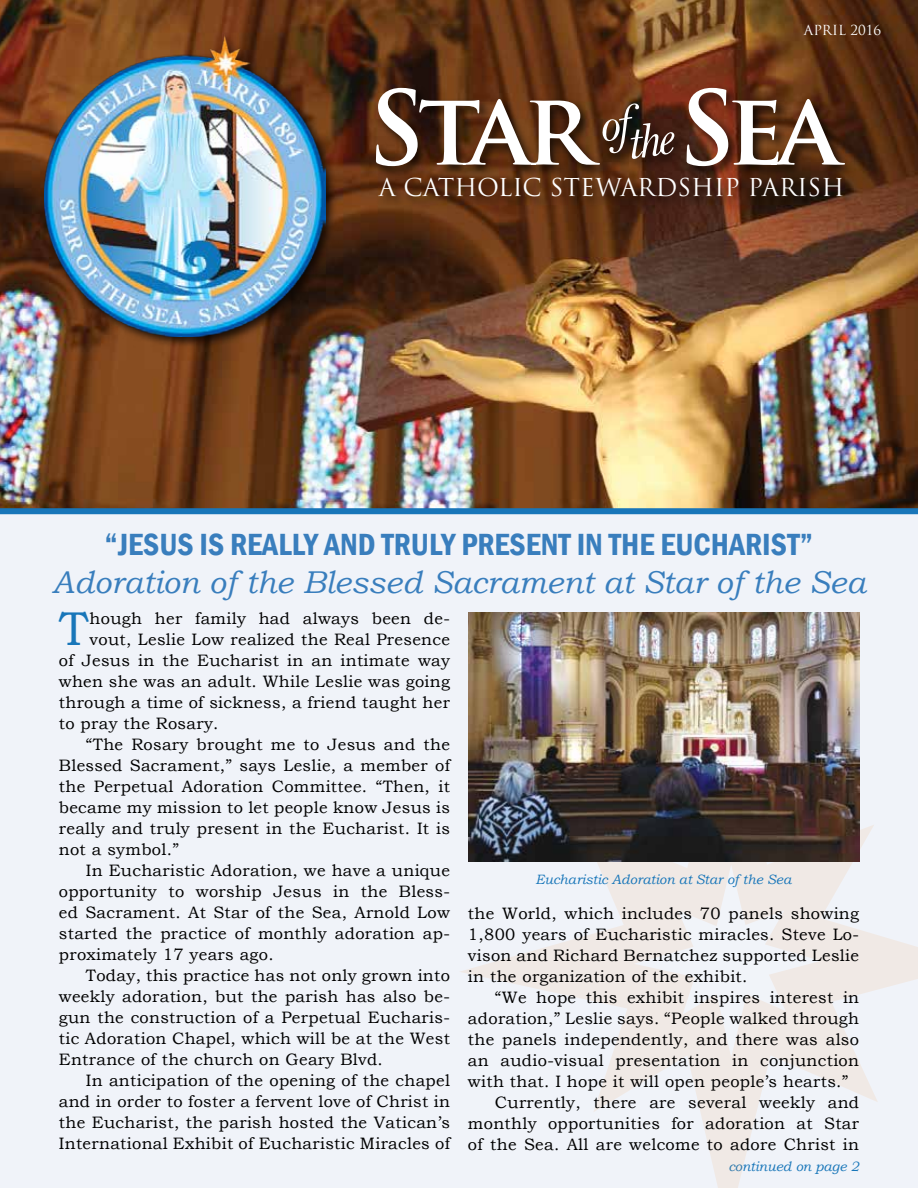
<style>
.page{position:relative;width:918px;height:1188px;background:#f0f3f9}
.page>*{position:absolute;margin:0;border:0;box-sizing:border-box;transform-origin:0 0}
.t1{font:47.4px "Bookman Old Style";color:#1876b9}
.t2{font:600 condensed 31.5px "Franklin Gothic";color:#397ebd}
.t3{font:italic 31.5px "Bookman Old Style";color:#397ebd}
.t4{font:24px "Trajan Pro";color:#fff}
.t5{font:16.5px/21px "Bookman Old Style";letter-spacing:.02em;color:#000;text-align:justify}
.t6{font:italic 13.5px "Bookman Old Style";color:#1876b9}
.t7{font:13.5px "Trajan Pro";color:#fff}
</style>
<div class="page">
<img style="left:0;top:0;width:918px;height:508px">
<div style="left:0;top:508px;width:918px;height:6px;background:#1876b9"></div>
<div style="left:41px;top:33px;width:298px;height:317px;background:#000;opacity:.75"></div>
<img style="left:45px;top:35px;width:281px;height:302px">
<div style="left:372px;top:84px;width:485px;height:95px;background:#000;opacity:.75"></div>
<svg style="left:376px;top:88px;width:469px;height:78px"></svg>
<div style="left:376px;top:175px;width:478px;height:34px;background:#000;opacity:.75"></div>
<svg style="left:460px;top:698px;width:458px;height:490px"></svg>
<svg style="left:634px;top:865px;width:187px;height:192px"></svg>
<img style="left:468px;top:612px;width:391px;height:250px">
<p class="t7" style="left:804px;top:22px;width:79px">APRIL 2016</p>
<h3 class="t4" style="left:379px;top:172px;width:467px">A CATHOLIC STEWARDSHIP PARISH</h3>
<h2 class="t2" style="left:105px;top:524px;width:710px">“JESUS IS REALLY AND TRULY PRESENT IN THE EUCHARIST”</h2>
<h2 class="t3" style="left:52px;top:561px;width:815px">Adoration of the Blessed Sacrament at Star of the Sea</h2>
<h1 class="t1" style="left:59px;top:598px;width:31px">T</h1>
<p class="t5" style="left:90px;top:608px;width:362px">hough her family had always been de-</p>
<p class="t5" style="left:90px;top:629px;width:362px">vout, Leslie Low realized the Real Presence</p>
<p class="t5" style="left:59px;top:650px;width:393px">of Jesus in the Eucharist in an intimate way</p>
<p class="t5" style="left:59px;top:671px;width:393px">when she was an adult. While Leslie was going</p>
<p class="t5" style="left:59px;top:692px;width:393px">through a time of sickness, a friend taught her</p>
<p class="t5" style="left:59px;top:713px;width:161px">to pray the Rosary.</p>
<p class="t5" style="left:86px;top:734px;width:366px">“The Rosary brought me to Jesus and the</p>
<p class="t5" style="left:59px;top:755px;width:393px">Blessed Sacrament,” says Leslie, a member of</p>
<p class="t5" style="left:59px;top:776px;width:393px">the Perpetual Adoration Committee. “Then, it</p>
<p class="t5" style="left:59px;top:797px;width:393px">became my mission to let people know Jesus is</p>
<p class="t5" style="left:59px;top:818px;width:393px">really and truly present in the Eucharist. It is</p>
<p class="t5" style="left:59px;top:839px;width:122px">not a symbol.”</p>
<p class="t5" style="left:86px;top:860px;width:366px">In Eucharistic Adoration, we have a unique</p>
<p class="t5" style="left:59px;top:881px;width:393px">opportunity to worship Jesus in the Bless-</p>
<p class="t5" style="left:59px;top:902px;width:393px">ed Sacrament. At Star of the Sea, Arnold Low</p>
<p class="t5" style="left:59px;top:923px;width:393px">started the practice of monthly adoration ap-</p>
<p class="t5" style="left:59px;top:944px;width:216px">proximately 17 years ago.</p>
<p class="t5" style="left:86px;top:965px;width:366px">Today, this practice has not only grown into</p>
<p class="t5" style="left:59px;top:986px;width:393px">weekly adoration, but the parish has also be-</p>
<p class="t5" style="left:59px;top:1007px;width:393px">gun the construction of a Perpetual Eucharis-</p>
<p class="t5" style="left:59px;top:1028px;width:393px">tic Adoration Chapel, which will be at the West</p>
<p class="t5" style="left:59px;top:1049px;width:326px">Entrance of the church on Geary Blvd.</p>
<p class="t5" style="left:86px;top:1070px;width:366px">In anticipation of the opening of the chapel</p>
<p class="t5" style="left:59px;top:1091px;width:393px">and in order to foster a fervent love of Christ in</p>
<p class="t5" style="left:59px;top:1112px;width:393px">the Eucharist, the parish hosted the Vatican’s</p>
<p class="t5" style="left:59px;top:1133px;width:393px">International Exhibit of Eucharistic Miracles of</p>
<p class="t6" style="left:536px;top:870px;width:257px">Eucharistic Adoration at Star of the Sea</p>
<p class="t5" style="left:468px;top:902px;width:393px">the World, which includes 70 panels showing 1,800 years of Eucharistic miracles. Steve Lo&shy;vison and Richard Bernatchez supported Leslie in the organization of the exhibit.</p>
<p class="t5" style="left:495px;top:986px;width:366px">“We hope this exhibit inspires interest in</p>
<p class="t5" style="left:468px;top:1008px;width:393px">adoration,” Leslie says. “People walked through</p>
<p class="t5" style="left:468px;top:1029px;width:393px">the panels independently, and there was also</p>
<p class="t5" style="left:468px;top:1050px;width:393px">an audio-visual presentation in conjunction</p>
<p class="t5" style="left:468px;top:1071px;width:382px">with that. I hope it will open people’s hearts.”</p>
<p class="t5" style="left:495px;top:1092px;width:366px">Currently, there are several weekly and</p>
<p class="t5" style="left:468px;top:1113px;width:393px">monthly opportunities for adoration at Star</p>
<p class="t5" style="left:468px;top:1134px;width:393px">of the Sea. All are welcome to adore Christ in</p>
<p class="t6" style="left:728px;top:1157px;width:132px">continued on page 2</p>
</div>
